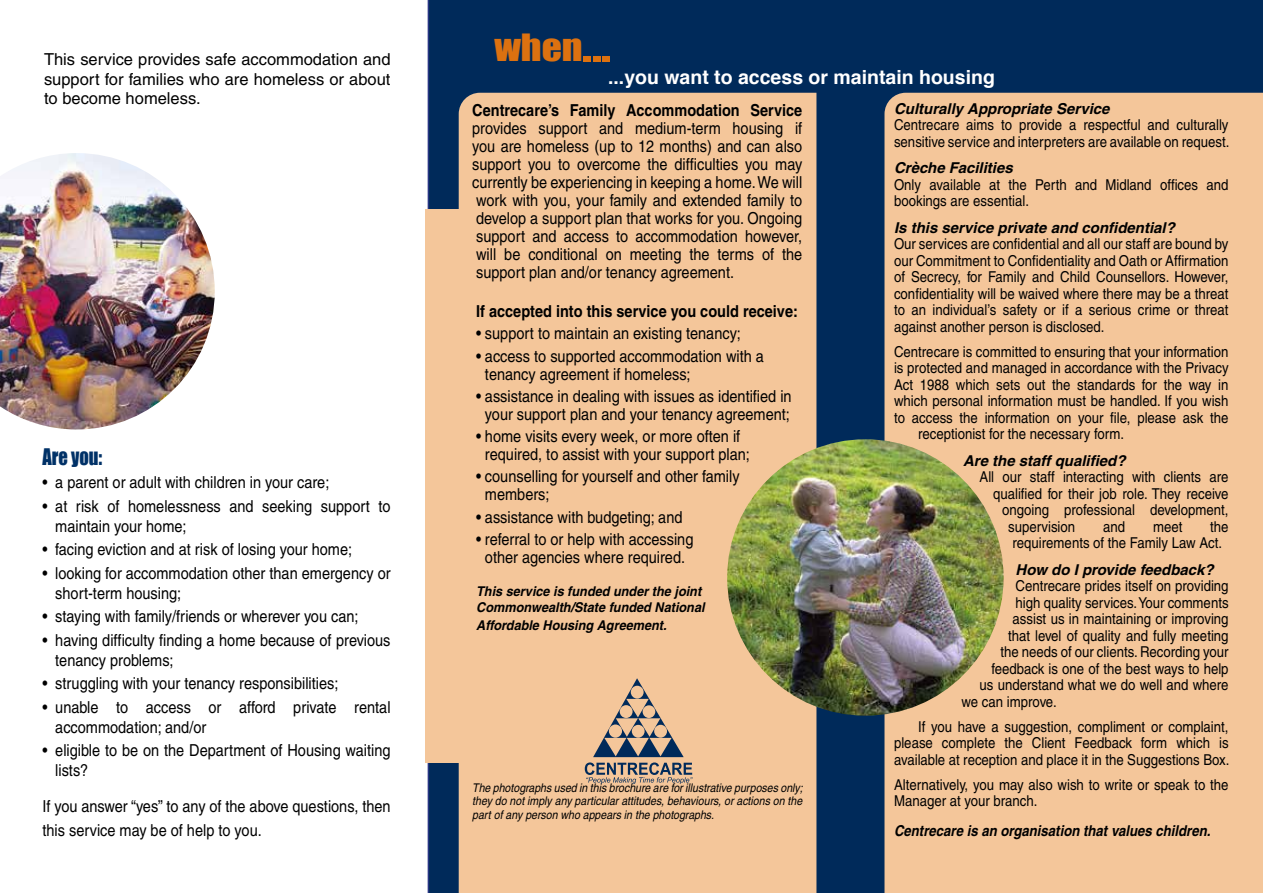
<style>
.page{position:relative;width:1263px;height:893px;background:#fff}
.page>*{position:absolute;margin:0;border:0;box-sizing:border-box;transform-origin:0 0}
.t1{font:34.5px "Impact";color:#dc7110;scale:1.15 1}
.t2{font:21px "Impact";color:#003167;scale:.88 1}
.t3{font:700 19.5px "Helvetica";color:#fff}
.t4{font:16.5px/18px "Helvetica";color:#000;scale:.88 1}
.t5{font:16.5px/19.5px "Helvetica";color:#000;text-align:justify}
.t6{font:700 16.5px "Helvetica CE";color:#000;scale:.88 1}
.t7{font:15px/16.5px "Helvetica";color:#000;scale:.88 1}
.t8{font:italic 700 15px "Helvetica";color:#000}
.t9{font:italic 700 15px "Helvetica";color:#000;scale:.88 1}
.t10{font:italic 700 13.5px/16.2px "Helvetica";color:#000;scale:.94 1}
.t11{font:italic 12px/13.5px "Helvetica";color:#000;text-align:justify;scale:.88 1}
</style>
<div class="page">
<div style="left:428px;top:0;width:835px;height:893px;background:#002a5a"></div>
<div style="left:425px;top:210px;width:36px;height:553px;background:#f4c69a"></div>
<div style="left:459px;top:93px;width:357px;height:800px;background:#f4c69a"></div>
<div style="left:884px;top:93px;width:379px;height:800px;background:#f4c69a"></div>
<svg style="left:585px;top:678px;width:108px;height:106px;background:#c1a58c"></svg>
<img style="left:727px;top:439px;width:276px;height:277px;border-radius:138px">
<img style="left:0;top:153px;width:215px;height:276px">
<p class="t5" style="left:44px;top:49px;width:348px">This service provides safe accommodation and support for families who are homeless or about to become homeless.</p>
<h2 class="t2" style="left:43px;top:440px;width:69px">Are you:</h2>
<p class="t4" style="left:43px;top:473px;width:327px">• a parent or adult with children in your care;</p>
<p class="t4" style="left:55px;top:496px;width:382px;line-height:19.5px;text-indent:-13px">• at risk of homelessness and seeking support to maintain your home;</p>
<p class="t4" style="left:43px;top:540px;width:353px">• facing eviction and at risk of losing your home;</p>
<p class="t4" style="left:55px;top:563px;width:382px;line-height:19.5px;text-indent:-13px">• looking for accommodation other than emergency or short-term housing;</p>
<p class="t4" style="left:43px;top:608px;width:361px">• staying with family/friends or wherever you can;</p>
<p class="t4" style="left:55px;top:631px;width:382px;line-height:19.5px;text-indent:-13px">• having difficulty finding a home because of previous tenancy problems;</p>
<p class="t4" style="left:43px;top:675px;width:338px">• struggling with your tenancy responsibilities;</p>
<p class="t4" style="left:55px;top:698px;width:382px;line-height:19.5px;text-indent:-13px">• unable to access or afford private rental accommodation; and/or</p>
<p class="t4" style="left:55px;top:741px;width:383px;line-height:19.5px;text-indent:-13px">• eligible to be on the Department of Housing waiting lists?</p>
<p class="t4" style="left:43px;top:795px;width:397px;line-height:23.7px">If you answer “yes” to any of the above questions, then this service may be of help to you.</p>
<h1 class="t1" style="left:494px;top:21px;width:102px">when...</h1>
<h3 class="t3" style="left:608px;top:65px;width:388px">...you want to access or maintain housing</h3>
<p class="t6" style="left:472px;top:100px;width:377px">Centrecare’s Family Accommodation Service</p>
<p class="t4" style="left:472px;top:119px;width:377px;text-align:justify">provides support and medium-term housing if you are homeless (up to 12 months) and can also support you to overcome the difficulties you may currently be experiencing in keeping a home. We will work with you, your family and extended family to develop a support plan that works for you. Ongoing support and access to accommodation however, will be conditional on meeting the terms of the support plan and/or tenancy agreement.</p>
<p class="t6" style="left:476px;top:301px;width:367px">If accepted into this service you could receive:</p>
<p class="t4" style="left:476px;top:325px;width:302px">• support to maintain an existing tenancy;</p>
<p class="t4" style="left:485px;top:347px;width:319px;text-indent:-9px">• access to supported accommodation with a tenancy agreement if homeless;</p>
<p class="t4" style="left:476px;top:387px;width:360px;text-align:center">• assistance in dealing with issues as identified in your support plan and your tenancy agreement;</p>
<p class="t4" style="left:476px;top:427px;width:313px;text-align:center">• home visits every week, or more often if required, to assist with your support plan;</p>
<p class="t4" style="left:485px;top:468px;width:291px;text-indent:-9px">• counselling for yourself and other family members;</p>
<p class="t4" style="left:476px;top:508px;width:236px">• assistance with budgeting; and</p>
<p class="t4" style="left:476px;top:530px;width:248px;text-align:center">• referral to or help with accessing other agencies where required.</p>
<p class="t10" style="left:476px;top:583px;width:245px">This service is funded under the joint<br>Commonwealth/State funded National</p>
<p class="t10" style="left:476px;top:617px;width:204px">Affordable Housing Agreement.</p>
<p class="t11" style="left:472px;top:781px;width:377px">The photographs used in this brochure are for illustrative purposes only; they do not imply any particular attitudes, behaviours, or actions on the part of any person who appears in the photographs.</p>
<p class="t8" style="left:894px;top:99px;width:217px">Culturally Appropriate Service</p>
<p class="t7" style="left:894px;top:117px;width:383px">Centrecare aims to provide a respectful and culturally sensitive service and interpreters are available on request.</p>
<p class="t8" style="left:894px;top:159px;width:120px">Crèche Facilities</p>
<p class="t7" style="left:894px;top:176px;width:382px">Only available at the Perth and Midland offices and bookings are essential.</p>
<p class="t8" style="left:894px;top:218px;width:282px">Is this service private and confidential?</p>
<p class="t7" style="left:894px;top:236px;width:382px;text-align:justify">Our services are confidential and all our staff are bound by our Commitment to Confidentiality and Oath or Affirmation of Secrecy, for Family and Child Counsellors. However, confidentiality will be waived where there may be a threat to an individual’s safety or if a serious crime or threat against another person is disclosed.</p>
<p class="t7" style="left:894px;top:343px;width:382px">Centrecare is committed to ensuring that your information</p>
<p class="t7" style="left:894px;top:360px;width:382px">is protected and managed in accordance with the Privacy</p>
<p class="t7" style="left:894px;top:376px;width:382px">Act 1988 which sets out the standards for the way in</p>
<p class="t7" style="left:894px;top:393px;width:382px">which personal information must be handled. If you wish</p>
<p class="t7" style="left:894px;top:409px;width:382px">to access the information on your file, please ask the</p>
<p class="t7" style="left:918px;top:426px;width:236px">receptionist for the necessary form.</p>
<p class="t8" style="left:963px;top:451px;width:164px">Are the staff qualified?</p>
<p class="t7" style="left:979px;top:469px;width:284px">All our staff interacting with clients are</p>
<p class="t7" style="left:993px;top:485px;width:269px">qualified for their job role. They receive</p>
<p class="t7" style="left:1002px;top:502px;width:259px">ongoing professional development,</p>
<p class="t7" style="left:1008px;top:518px;width:78px">supervision</p>
<p class="t7" style="left:1103px;top:518px;width:27px">and</p>
<p class="t7" style="left:1153px;top:518px;width:35px">meet</p>
<p class="t7" style="left:1012px;top:518px;width:247px;text-indent:198px">the requirements of the Family Law Act.</p>
<p class="t8" style="left:1015px;top:560px;width:199px">How do I provide feedback?</p>
<p class="t7" style="left:1015px;top:578px;width:244px">Centrecare prides itself on providing</p>
<p class="t7" style="left:1015px;top:594px;width:244px">high quality services. Your comments</p>
<p class="t7" style="left:1012px;top:611px;width:247px">assist us in maintaining or improving</p>
<p class="t7" style="left:1008px;top:627px;width:252px">that level of quality and fully meeting</p>
<p class="t7" style="left:1000px;top:644px;width:261px">the needs of our clients. Recording your</p>
<p class="t7" style="left:991px;top:660px;width:271px">feedback is one of the best ways to help</p>
<p class="t7" style="left:979px;top:677px;width:284px">us understand what we do well and where</p>
<p class="t7" style="left:961px;top:693px;width:110px">we can improve.</p>
<p class="t7" style="left:894px;top:718px;width:383px;text-align:justify;text-indent:24px">If you have a suggestion, compliment or complaint, please complete the Client Feedback form which is available at reception and place it in the Suggestions Box.</p>
<p class="t7" style="left:894px;top:776px;width:382px">Alternatively, you may also wish to write or speak to the<br>Manager at your branch.</p>
<p class="t9" style="left:894px;top:821px;width:361px">Centrecare is an organisation that values children.</p>
</div>
